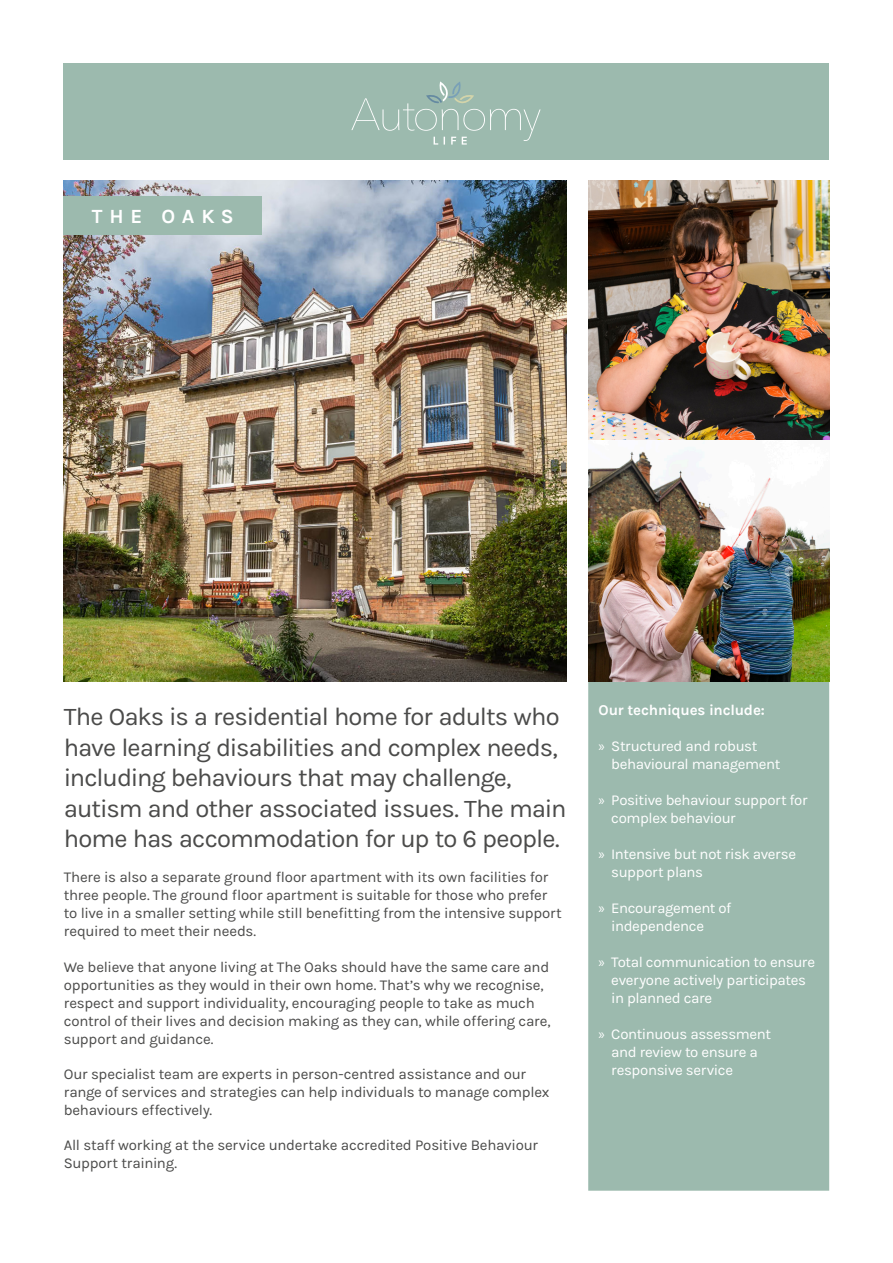
<style>
.page{position:relative;width:893px;height:1263px;background:#fff}
.page>*{position:absolute;margin:0;border:0;box-sizing:border-box;transform-origin:0 0}
.t1{font:25.5px/30.6px "Karla";letter-spacing:-.04em;color:#4b4b4a}
.t2{font:700 20.25px "Karla";letter-spacing:.33em;color:#fff}
.t3{font:15px/18px "Karla";letter-spacing:-.015em;color:#4b4b4a}
.t4{font:15px/18px "Karla";letter-spacing:-.025em;color:#fff}
.t5{font:700 15px "Karla";letter-spacing:-.015em;color:#fff}
.s1{font-family:"Myriad Pro"}
</style>
<div class="page">
<div style="left:588px;top:681px;width:241px;height:510px;background:#9cbaae"></div>
<img style="left:64px;top:181px;width:503px;height:500px">
<img style="left:588px;top:181px;width:241px;height:259px">
<img style="left:588px;top:442px;width:241px;height:239px">
<div style="left:64px;top:64px;width:765px;height:96px;background:#9cbaae"></div>
<div style="left:64px;top:196px;width:198px;height:39px;background:#9cbaae"></div>
<svg style="left:351px;top:81px;width:190px;height:64px"></svg>
<p class="t2" style="left:92px;top:204px;width:144px">THE OAKS</p>
<p class="t1" style="left:64px;top:702px;width:504px">The Oaks is a residential home for adults who have learning disabilities and complex needs, including behaviours that may challenge, autism and other associated issues. The main home has accommodation for up to 6 people.</p>
<p class="t3" style="left:64px;top:869px;width:500px">There is also a separate ground floor apartment with its own facilities for three people. The ground floor apartment is suitable for those who prefer to live in a smaller setting while still benefitting from the intensive support required to meet their needs.</p>
<p class="t3" style="left:64px;top:958px;width:488px">We believe that anyone living at The Oaks should have the same care and opportunities as they would in their own home. That’s why we recognise, respect and support individuality, encouraging people to take as much control of their lives and decision making as they can, while offering care, support and guidance.</p>
<p class="t3" style="left:64px;top:1065px;width:487px">Our specialist team are experts in person-centred assistance and our range of services and strategies can help individuals to manage complex behaviours effectively.</p>
<p class="t3" style="left:64px;top:1136px;width:476px">All staff working at the service undertake accredited Positive Behaviour<br>Support training.</p>
<p class="t5" style="left:599px;top:702px;width:168px">Our techniques include:</p>
<p class="t4" style="left:611px;top:738px;width:170px;text-indent:-13px"><span class="s1">»</span> Structured and robust behavioural management</p>
<p class="t4" style="left:611px;top:792px;width:198px;text-indent:-13px"><span class="s1">»</span> Positive behaviour support for complex behaviour</p>
<p class="t4" style="left:611px;top:846px;width:186px;text-indent:-13px"><span class="s1">»</span> Intensive but not risk averse support plans</p>
<p class="t4" style="left:611px;top:900px;width:122px;text-indent:-13px"><span class="s1">»</span> Encouragement of independence</p>
<p class="t4" style="left:611px;top:954px;width:205px;text-indent:-13px"><span class="s1">»</span> Total communication to ensure everyone actively participates in planned care</p>
<p class="t4" style="left:611px;top:1026px;width:161px;text-indent:-13px"><span class="s1">»</span> Continuous assessment and review to ensure a responsive service</p>
</div>
